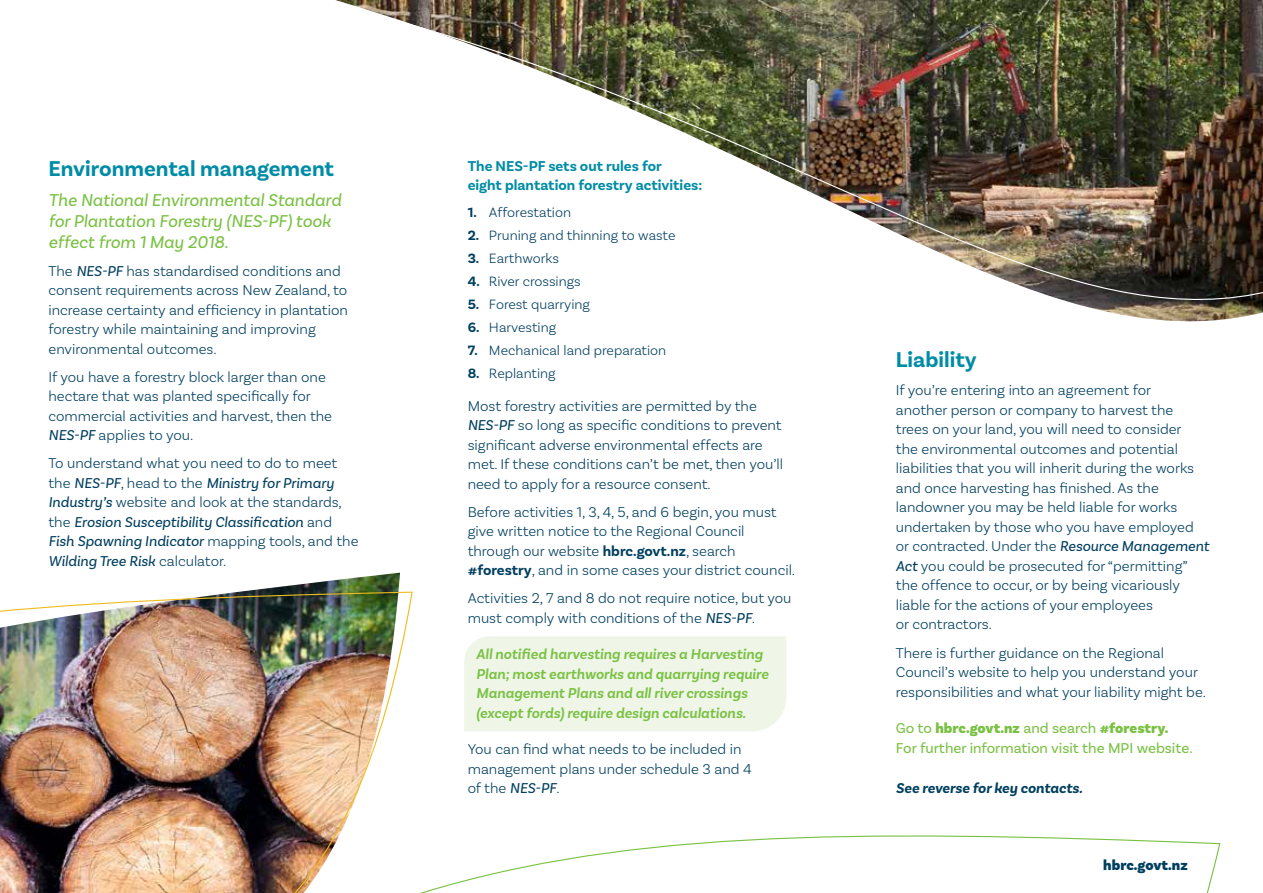
<style>
.page{position:relative;width:1263px;height:893px;background:#fff}
.page>*{position:absolute;margin:0;border:0;box-sizing:border-box;transform-origin:0 0}
.t1{font:700 22.5px "Basic Sans";color:#008ca5}
.t2{font:italic 18px/21px "Basic Sans";color:#7ac143}
.t3{font:300 15px/19.5px "Basic Sans";color:#003f5f}
.t4{font:italic 600 15px/19.5px "Basic Sans";color:#7ac143}
.t5{font:15px/19.5px "Basic Sans";color:#7ac143}
.t6{font:700 15px/19.5px "Basic Sans";color:#008ca5}
.t7{font:italic 700 15px "Basic Sans";color:#003f5f}
.t8{font:900 15px "Basic Sans";color:#003f5f}
.t9{font:300 14.25px "Basic Sans";color:#003f5f}
.s1{font-weight:400;font-style:italic}
.s2{font-weight:700}
.s3{font-weight:900}
</style>
<div class="page">
<svg style="left:420px;top:835px;width:801px;height:58px"></svg>
<div style="left:464px;top:636px;width:322px;height:95px;background:#eff6e8"></div>
<img style="left:335px;top:0;width:928px;height:573px">
<img style="left:246px;top:573px;width:154px;height:18px">
<img style="left:0;top:591px;width:413px;height:302px">
<h1 class="t1" style="left:49px;top:155px;width:287px">Environmental management</h1>
<p class="t2" style="left:49px;top:189px;width:294px">The National Environmental Standard for Plantation Forestry (NES-PF) took effect from 1 May 2018.</p>
<p class="t3" style="left:49px;top:261px;width:301px">The <span class="s1">NES-PF</span> has standardised conditions and consent requirements across New Zealand, to increase certainty and efficiency in plantation forestry while maintaining and improving environmental outcomes.</p>
<p class="t3" style="left:49px;top:367px;width:285px">If you have a forestry block larger than one hectare that was planted specifically for commercial activities and harvest, then the <span class="s1">NES-PF</span> applies to you.</p>
<p class="t3" style="left:49px;top:453px;width:311px">To understand what you need to do to meet the <span class="s1">NES-PF</span>, head to the <span class="s1">Ministry for Primary Industry’s</span> website and look at the standards, the <span class="s1">Erosion Susceptibility Classification</span> and <span class="s1">Fish Spawning Indicator</span> mapping tools, and the <span class="s1">Wilding Tree Risk</span> calculator.</p>
<p class="t6" style="left:468px;top:156px;width:236px">The NES-PF sets out rules for<br>eight plantation forestry activities:</p>
<p class="t9" style="left:468px;top:204px;width:105px"><span class="s2">1.</span> Afforestation</p>
<p class="t9" style="left:468px;top:227px;width:209px"><span class="s2">2.</span> Pruning and thinning to waste</p>
<p class="t9" style="left:468px;top:250px;width:93px"><span class="s2">3.</span> Earthworks</p>
<p class="t9" style="left:468px;top:273px;width:115px"><span class="s2">4.</span> River crossings</p>
<p class="t9" style="left:468px;top:296px;width:124px"><span class="s2">5.</span> Forest quarrying</p>
<p class="t9" style="left:468px;top:319px;width:90px"><span class="s2">6.</span> Harvesting</p>
<p class="t9" style="left:468px;top:342px;width:200px"><span class="s2">7.</span> Mechanical land preparation</p>
<p class="t9" style="left:468px;top:365px;width:90px"><span class="s2">8.</span> Replanting</p>
<p class="t3" style="left:468px;top:396px;width:317px">Most forestry activities are permitted by the <span class="s1">NES-PF</span> so long as specific conditions to prevent significant adverse environmental effects are met. If these conditions can’t be met, then you’ll need to apply for a resource consent.</p>
<p class="t3" style="left:468px;top:502px;width:329px">Before activities 1, 3, 4, 5, and 6 begin, you must give written notice to the Regional Council through our website <span class="s2">hbrc.govt.nz</span>, search <span class="s2">#forestry</span>, and in some cases your district council.</p>
<p class="t3" style="left:468px;top:588px;width:325px">Activities 2, 7 and 8 do not require notice, but you must comply with conditions of the <span class="s1">NES-PF</span>.</p>
<p class="t4" style="left:476px;top:645px;width:294px">All notified harvesting requires a Harvesting Plan; most earthworks and quarrying require Management Plans and all river crossings (except fords) require design calculations.</p>
<p class="t3" style="left:468px;top:739px;width:286px">You can find what needs to be included in management plans under schedule 3 and 4 of the <span class="s1">NES-PF</span>.</p>
<h1 class="t1" style="left:896px;top:346px;width:82px">Liability</h1>
<p class="t3" style="left:896px;top:380px;width:315px">If you’re entering into an agreement for<br>another person or company to harvest the trees on your land, you will need to consider<br>the environmental outcomes and potential liabilities that you will inherit during the works and once harvesting has finished. As the landowner you may be held liable for works undertaken by those who you have employed or contracted. Under the <span class="s1">Resource Management Act</span> you could be prosecuted for “permitting” the offence to occur, or by being vicariously liable for the actions of your employees<br>or contractors.</p>
<p class="t3" style="left:896px;top:642px;width:312px">There is further guidance on the Regional<br>Council’s website to help you understand your responsibilities and what your liability might be.</p>
<p class="t5" style="left:896px;top:718px;width:298px">Go to <span class="s3">hbrc.govt.nz</span> and search <span class="s3">#forestry.<br></span>For further information visit the MPI website.</p>
<p class="t7" style="left:896px;top:779px;width:188px">See reverse for key contacts.</p>
<p class="t8" style="left:1103px;top:856px;width:86px">hbrc.govt.nz</p>
</div>
